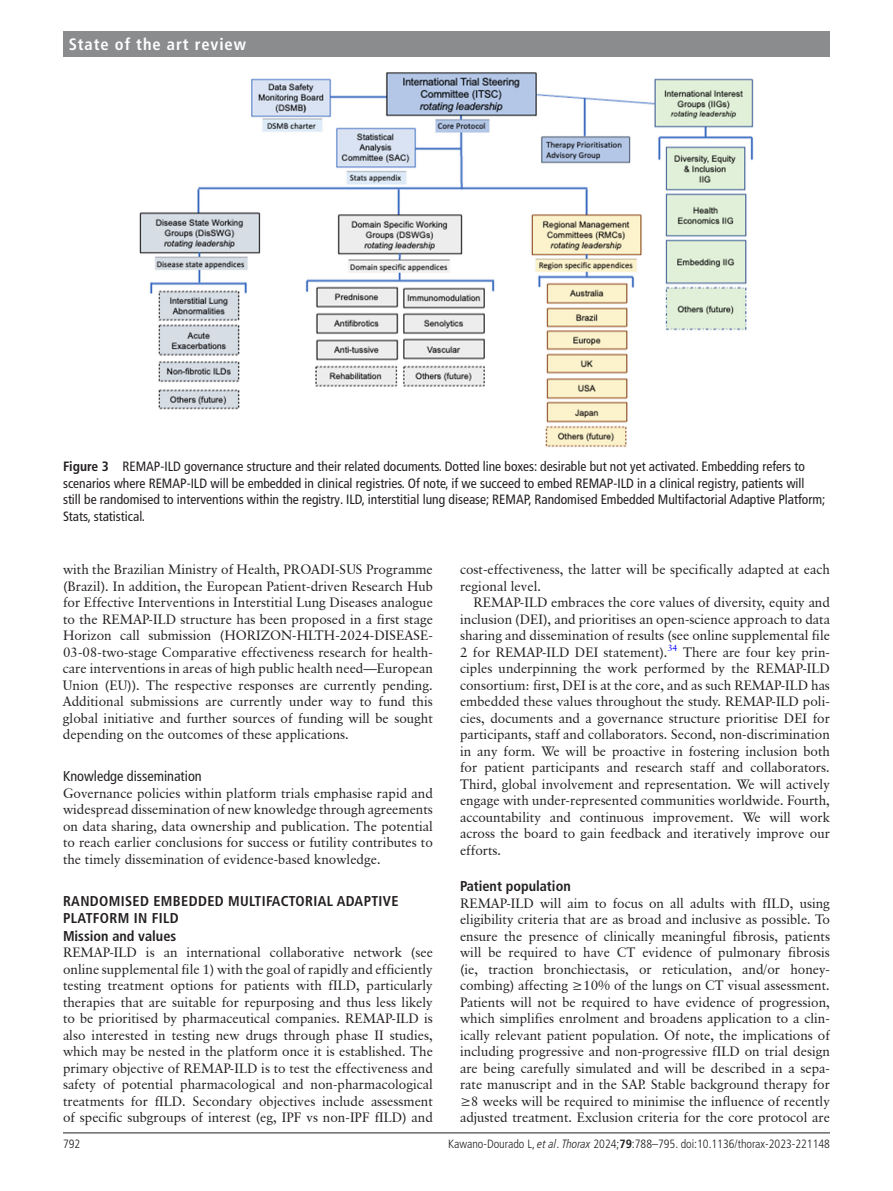
<style>
.page{position:relative;width:893px;height:1191px;background:#fff}
.page>*{position:absolute;margin:0;border:0;box-sizing:border-box;transform-origin:0 0}
.t1{font:700 condensed 16.5px "Frutiger LT Pro";letter-spacing:.055em;color:#fff}
.t2{font:700 condensed 14.25px/17.2px "Frutiger LT Pro";letter-spacing:.025em;color:#231f20}
.t3{font:condensed 14.25px "Frutiger LT Pro";color:#231f20}
.t4{font:700 condensed 14.25px "Frutiger LT Pro";color:#231f20}
.t5{font:13.5px/16.5px "Classical Garamond BT";color:#231f20;text-align:justify}
.t6{font:condensed 13.5px/16.5px "Frutiger LT Pro";color:#231f20}
.t7{font:300 condensed 12px "Frutiger LT Pro";color:#231f20}
.s1{font-weight:700}
.s2{font-style:italic}
</style>
<div class="page">
<div style="left:63px;top:31px;width:767px;height:25px;background:#8a8c8e"></div>
<img style="left:140px;top:72px;width:613px;height:375px">
<hr style="left:63px;top:1132px;width:767px;height:1px;background:#231f20">
<p class="t1" style="left:69px;top:34px;width:179px">State of the art review</p>
<p class="t6" style="left:63px;top:458px;width:764px"><span class="s1">Figure 3</span> REMAP-ILD governance structure and their related documents. Dotted line boxes: desirable but not yet activated. Embedding refers to scenarios where REMAP-ILD will be embedded in clinical registries. Of note, if we succeed to embed REMAP-ILD in a clinical registry, patients will still be randomised to interventions within the registry. ILD, interstitial lung disease; REMAP, Randomised Embedded Multifactorial Adaptive Platform; Stats, statistical.</p>
<p class="t5" style="left:63px;top:561px;width:371px">with the Brazilian Ministry of Health, PROADI-SUS Programme (Brazil). In addition, the European Patient-driven Research Hub for Effective Interventions in Interstitial Lung Diseases analogue to the REMAP-ILD structure has been proposed in a first stage Horizon call submission (HORIZON-HLTH-2024-DISEASE-03-08-two-stage Comparative effectiveness research for health&shy;care interventions in areas of high public health need—European Union (EU)). The respective responses are currently pending.<br>Additional submissions are currently under way to fund this global initiative and further sources of funding will be sought depending on the outcomes of these applications.</p>
<p class="t3" style="left:63px;top:768px;width:140px">Knowledge dissemination</p>
<p class="t5" style="left:63px;top:784px;width:371px">Governance policies within platform trials emphasise rapid and widespread dissemination of new knowledge through agreements on data sharing, data ownership and publication. The potential to reach earlier conclusions for success or futility contributes to the timely dissemination of evidence-based knowledge.</p>
<p class="t2" style="left:63px;top:892px;width:337px">RANDOMISED EMBEDDED MULTIFACTORIAL ADAPTIVE<br>PLATFORM IN FILD<br>Mission and values</p>
<p class="t5" style="left:63px;top:944px;width:371px">REMAP-ILD is an international collaborative network (see online supplemental file 1) with the goal of rapidly and efficiently testing treatment options for patients with fILD, particularly therapies that are suitable for repurposing and thus less likely to be prioritised by pharmaceutical companies. REMAP-ILD is also interested in testing new drugs through phase II studies, which may be nested in the platform once it is established. The primary objective of REMAP-ILD is to test the effectiveness and safety of potential pharmacological and non-pharmacological treatments for fILD. Secondary objectives include assessment of specific subgroups of interest (eg, IPF vs non-IPF fILD) and</p>
<p class="t5" style="left:460px;top:561px;width:371px">cost-effectiveness, the latter will be specifically adapted at each regional level.</p>
<p class="t5" style="left:460px;top:594px;width:371px;text-indent:14px">REMAP-ILD embraces the core values of diversity, equity and inclusion (DEI), and prioritises an open-science approach to data sharing and dissemination of results (see online supplemental file 2 for REMAP-ILD DEI statement).<sup>34</sup> There are four key prin&shy;ciples underpinning the work performed by the REMAP-ILD consortium: first, DEI is at the core, and as such REMAP-ILD has embedded these values throughout the study. REMAP-ILD poli&shy;cies, documents and a governance structure prioritise DEI for participants, staff and collaborators. Second, non-discrimination in any form. We will be proactive in fostering inclusion both for patient participants and research staff and collaborators.<br>Third, global involvement and representation. We will actively engage with under-represented communities worldwide. Fourth, accountability and continuous improvement. We will work across the board to gain feedback and iteratively improve our efforts.</p>
<p class="t4" style="left:460px;top:877px;width:112px">Patient population</p>
<p class="t5" style="left:460px;top:894px;width:371px">REMAP-ILD will aim to focus on all adults with fILD, using eligibility criteria that are as broad and inclusive as possible. To ensure the presence of clinically meaningful fibrosis, patients will be required to have CT evidence of pulmonary fibrosis (ie, traction bronchiectasis, or reticulation, and/or honey&shy;combing) affecting ≥10% of the lungs on CT visual assessment.<br>Patients will not be required to have evidence of progression, which simplifies enrolment and broadens application to a clin&shy;ically relevant patient population. Of note, the implications of including progressive and non-progressive fILD on trial design are being carefully simulated and will be described in a sepa&shy;rate manuscript and in the SAP. Stable background therapy for ≥8 weeks will be required to minimise the influence of recently adjusted treatment. Exclusion criteria for the core protocol are</p>
<p class="t7" style="left:63px;top:1136px;width:19px">792</p>
<p class="t7" style="left:448px;top:1136px;width:383px">Kawano-Dourado L, <span class="s2">et al</span>. <span class="s2">Thorax</span> 2024;<span class="s1">79</span>:788–795. doi:10.1136/thorax-2023-221148</p>
</div>
